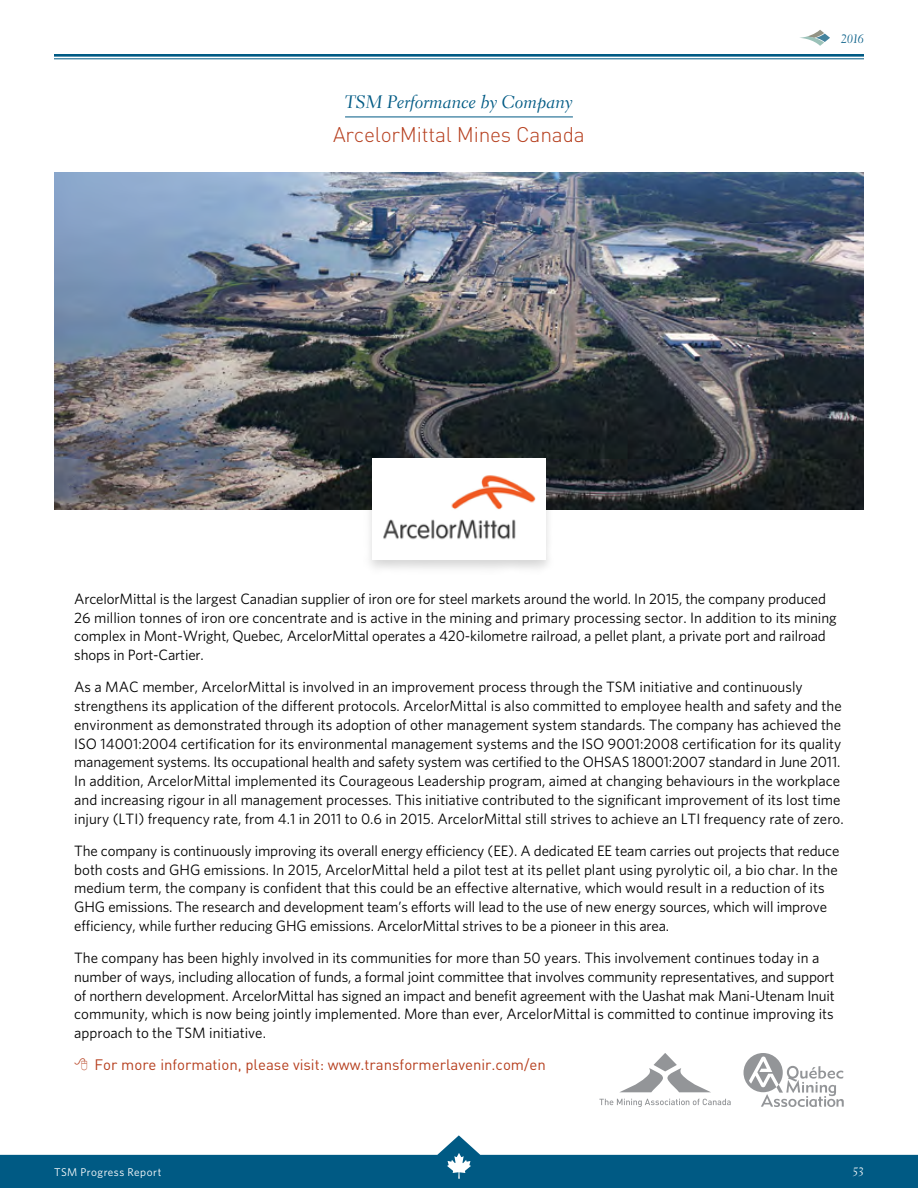
<style>
.page{position:relative;width:918px;height:1188px;background:#fff}
.page>*{position:absolute;margin:0;border:0;box-sizing:border-box;transform-origin:0 0}
.t1{font:300 21px "DIN Pro";letter-spacing:-.01em;color:#b63f1e}
.t2{font:18px "Electra LT Std Cursive";color:#005a84}
.t3{font:15px/18.8px "Whitney HTF";color:#000}
.t4{font:15px "DIN Pro";color:#b63f1e}
.t5{font:12px "Electra LT Std Cursive";color:#005a84}
.t6{font:12px "Electra LT Std Cursive";color:#fff}
.t7{font:11.25px "Whitney HTF";letter-spacing:.045em;color:#fff}
</style>
<div class="page">
<svg style="left:0;top:1135px;width:918px;height:53px;fill:#005a84"></svg>
<hr style="left:54px;top:54px;width:810px;height:3px;background:#005a84">
<hr style="left:54px;top:58px;width:810px;height:1px;background:#005a84">
<svg style="left:447px;top:1153px;width:24px;height:26px"></svg>
<svg style="left:800px;top:30px;width:30px;height:16px"></svg>
<hr style="left:345px;top:117px;width:228px;height:1px;background:#005a84">
<img style="left:54px;top:172px;width:810px;height:338px">
<div style="left:364px;top:457px;width:190px;height:118px;background:#000;opacity:.15"></div>
<div style="left:372px;top:458px;width:174px;height:101px;background:#fff"></div>
<img style="left:383px;top:475px;width:153px;height:65px">
<svg style="left:599px;top:1099px;width:132px;height:8px"></svg>
<svg style="left:620px;top:1053px;width:90px;height:39px"></svg>
<svg style="left:744px;top:1053px;width:100px;height:54px"></svg>
<p class="t2" style="left:345px;top:91px;width:229px">TSM Performance by Company</p>
<h1 class="t1" style="left:333px;top:120px;width:253px">ArcelorMittal Mines Canada</h1>
<p class="t5" style="left:841px;top:32px;width:24px">2016</p>
<p class="t3" style="left:74px;top:589px;width:764px">ArcelorMittal is the largest Canadian supplier of iron ore for steel markets around the world. In 2015, the company produced 26 million tonnes of iron ore concentrate and is active in the mining and primary processing sector. In addition to its mining complex in Mont-Wright, Quebec, ArcelorMittal operates a 420-kilometre railroad, a pellet plant, a private port and railroad shops in Port-Cartier.</p>
<p class="t3" style="left:74px;top:677px;width:771px">As a MAC member, ArcelorMittal is involved in an improvement process through the TSM initiative and continuously strengthens its application of the different protocols. ArcelorMittal is also committed to employee health and safety and the environment as demonstrated through its adoption of other management system standards. The company has achieved the ISO 14001:2004 certification for its environmental management systems and the ISO 9001:2008 certification for its quality management systems. Its occupational health and safety system was certified to the OHSAS 18001:2007 standard in June 2011.<br>In addition, ArcelorMittal implemented its Courageous Leadership program, aimed at changing behaviours in the workplace and increasing rigour in all management processes. This initiative contributed to the significant improvement of its lost time injury (LTI) frequency rate, from 4.1 in 2011 to 0.6 in 2015. ArcelorMittal still strives to achieve an LTI frequency rate of zero.</p>
<p class="t3" style="left:74px;top:841px;width:767px">The company is continuously improving its overall energy efficiency (EE). A dedicated EE team carries out projects that reduce both costs and GHG emissions. In 2015, ArcelorMittal held a pilot test at its pellet plant using pyrolytic oil, a bio char. In the medium term, the company is confident that this could be an effective alternative, which would result in a reduction of its GHG emissions. The research and development team’s efforts will lead to the use of new energy sources, which will improve efficiency, while further reducing GHG emissions. ArcelorMittal strives to be a pioneer in this area.</p>
<p class="t3" style="left:74px;top:948px;width:762px">The company has been highly involved in its communities for more than 50 years. This involvement continues today in a number of ways, including allocation of funds, a formal joint committee that involves community representatives, and support of northern development. ArcelorMittal has signed an impact and benefit agreement with the Uashat mak Mani-Utenam Inuit community, which is now being jointly implemented. More than ever, ArcelorMittal is committed to continue improving its approach to the TSM initiative.</p>
<p class="t4" style="left:94px;top:1055px;width:453px">For more information, please visit: www.transformerlavenir.com/en</p>
<p class="t7" style="left:54px;top:1165px;width:109px">TSM Progress Report</p>
<p class="t6" style="left:852px;top:1165px;width:13px">53</p>
</div>
